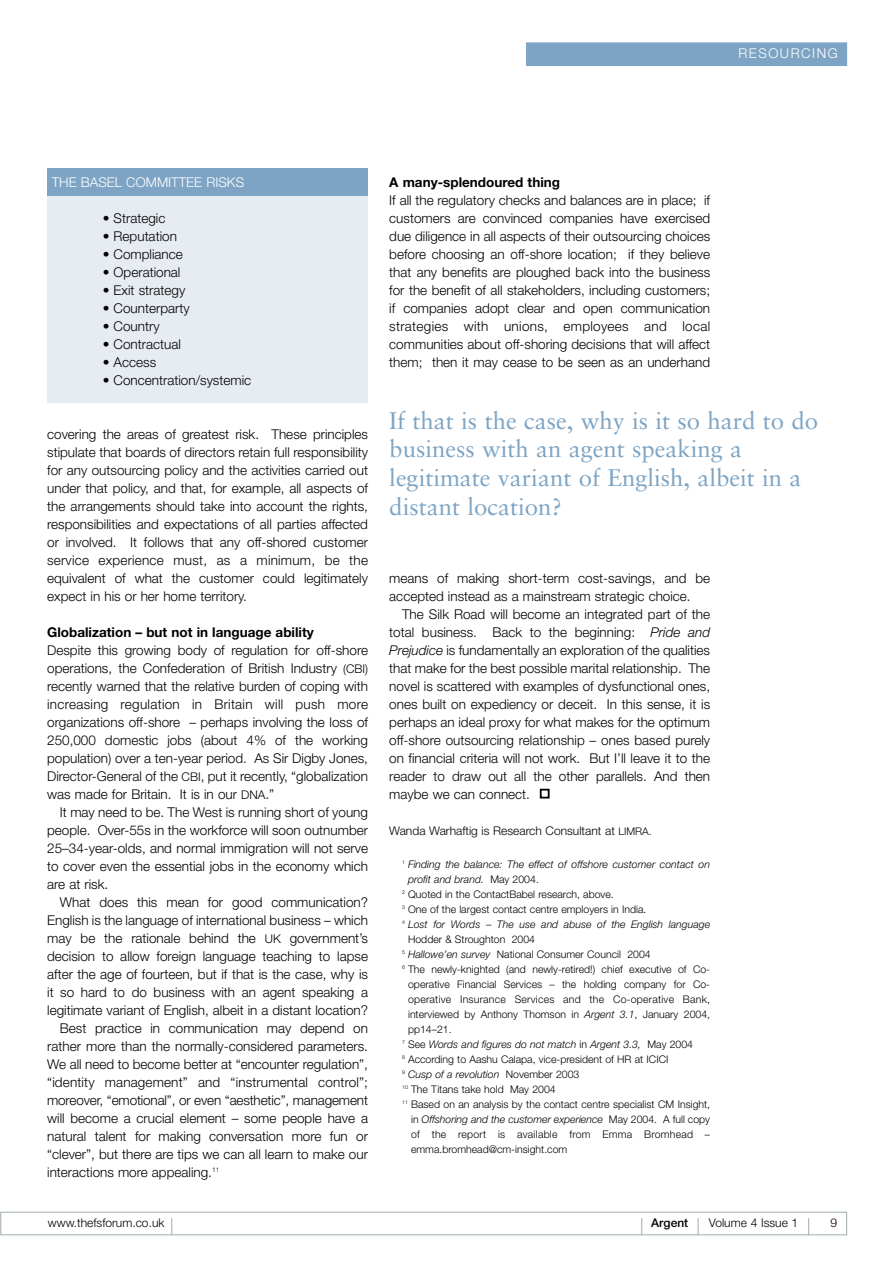
<style>
.page{position:relative;width:893px;height:1263px;background:#fff}
.page>*{position:absolute;margin:0;border:0;box-sizing:border-box;transform-origin:0 0}
.t1{font:24px/28.8px "Sabon";color:#7da4c4}
.t2{font:300 13.5px/18px "Helvetica Neue";color:#000;text-align:justify}
.t3{font:700 13.5px "Helvetica Neue";color:#000}
.t4{font:300 13.5px "Helvetica Neue";color:#fff}
.t5{font:300 13.5px "Helvetica Neue";letter-spacing:.11em;color:#fff}
.t6{font:300 12px "Helvetica Neue";color:#000}
.t7{font:500 12px "Helvetica Neue";color:#000}
.t8{font:300 10.5px "Helvetica Neue";color:#000}
.t9{font:italic 300 10.5px "Helvetica Neue";color:#000}
.t10{font:300 10.5px "Helvetica Neue";letter-spacing:.02em;color:#000}
.s1{font-size:12px}
.s2{font-style:italic}
.s3{font-size:10.5px}
.s4{font-style:normal}
</style>
<div class="page">
<div style="left:526px;top:43px;width:320px;height:23px;background:#7da4c4"></div>
<div style="left:0;top:1212px;width:847px;height:23px;border:1px solid #9fadad"></div>
<svg style="left:171px;top:1218px;width:1px;height:17px"></svg>
<svg style="left:808px;top:1218px;width:1px;height:17px"></svg>
<svg style="left:697px;top:1218px;width:1px;height:17px"></svg>
<svg style="left:641px;top:1218px;width:1px;height:17px"></svg>
<div style="left:540px;top:789px;width:9px;height:10px;border:2px solid #000"></div>
<div style="left:47px;top:169px;width:321px;height:234px;background:#e6ecf2"></div>
<div style="left:47px;top:169px;width:321px;height:27px;background:#7da4c4"></div>
<p class="t5" style="left:738px;top:48px;width:101px">RESOURCING</p>
<p class="t4" style="left:52px;top:177px;width:194px">THE BASEL COMMITTEE RISKS</p>
<p class="t2" style="left:103px;top:210px;width:64px">• Strategic</p>
<p class="t2" style="left:103px;top:228px;width:76px">• Reputation</p>
<p class="t2" style="left:103px;top:246px;width:82px">• Compliance</p>
<p class="t2" style="left:103px;top:264px;width:79px">• Operational</p>
<p class="t2" style="left:103px;top:282px;width:84px">• Exit strategy</p>
<p class="t2" style="left:103px;top:300px;width:88px">• Counterparty</p>
<p class="t2" style="left:103px;top:318px;width:58px">• Country</p>
<p class="t2" style="left:103px;top:336px;width:80px">• Contractual</p>
<p class="t2" style="left:103px;top:354px;width:55px">• Access</p>
<p class="t2" style="left:103px;top:372px;width:150px">• Concentration/systemic</p>
<p class="t2" style="left:47px;top:426px;width:322px">covering the areas of greatest risk. These principles stipulate that boards of directors retain full responsibility for any outsourcing policy and the activities carried out under that policy, and that, for example, all aspects of the arrangements should take into account the rights, responsibilities and expectations of all parties affected or involved. It follows that any off-shored customer service experience must, as a minimum, be the equivalent of what the customer could legitimately expect in his or her home territory.</p>
<p class="t3" style="left:47px;top:627px;width:268px">Globalization – but not in language ability</p>
<p class="t2" style="left:47px;top:642px;width:322px">Despite this growing body of regulation for off-shore operations, the Confederation of British Industry <span class="s1">(CBI) </span>recently warned that the relative burden of coping with increasing regulation in Britain will push more organizations off-shore – perhaps involving the loss of 250,000 domestic jobs (about 4% of the working population) over a ten-year period. As Sir Digby Jones, Director-General of the <span class="s1">CBI</span>, put it recently, “globalization was made for Britain. It is in our <span class="s1">DNA</span>.”</p>
<p class="t2" style="left:47px;top:804px;width:322px;text-indent:13px">It may need to be. The West is running short of young people. Over-55s in the workforce will soon outnumber 25–34-year-olds, and normal immigration will not serve to cover even the essential jobs in the economy which are at risk.</p>
<p class="t2" style="left:60px;top:894px;width:309px">What does this mean for good communication?</p>
<p class="t2" style="left:47px;top:912px;width:322px">English is the language of international business – which</p>
<p class="t2" style="left:47px;top:930px;width:322px">may be the rationale behind the <span class="s1">UK</span> government’s</p>
<p class="t2" style="left:47px;top:948px;width:322px">decision to allow foreign language teaching to lapse</p>
<p class="t2" style="left:47px;top:966px;width:322px">after the age of fourteen, but if that is the case, why is</p>
<p class="t2" style="left:47px;top:984px;width:322px">it so hard to do business with an agent speaking a</p>
<p class="t2" style="left:47px;top:1002px;width:322px">legitimate variant of English, albeit in a distant location?</p>
<p class="t2" style="left:60px;top:1020px;width:309px">Best practice in communication may depend on</p>
<p class="t2" style="left:47px;top:1038px;width:322px">rather more than the normally-considered parameters.</p>
<p class="t2" style="left:47px;top:1056px;width:322px">We all need to become better at “encounter regulation”,</p>
<p class="t2" style="left:47px;top:1074px;width:322px">“identity management” and “instrumental control”;</p>
<p class="t2" style="left:47px;top:1092px;width:322px">moreover, “emotional”, or even “aesthetic”, management</p>
<p class="t2" style="left:47px;top:1110px;width:322px">will become a crucial element – some people have a</p>
<p class="t2" style="left:47px;top:1128px;width:322px">natural talent for making conversation more fun or</p>
<p class="t2" style="left:47px;top:1146px;width:322px">“clever”, but there are tips we can all learn to make our</p>
<p class="t2" style="left:47px;top:1164px;width:174px">interactions more appealing.<sup>11</sup></p>
<p class="t3" style="left:389px;top:177px;width:172px">A many-splendoured thing</p>
<p class="t2" style="left:389px;top:192px;width:322px">If all the regulatory checks and balances are in place; if customers are convinced companies have exercised due diligence in all aspects of their outsourcing choices before choosing an off-shore location; if they believe that any benefits are ploughed back into the business for the benefit of all stakeholders, including customers; if companies adopt clear and open communication strategies with unions, employees and local communities about off-shoring decisions that will affect them; then it may cease to be seen as an underhand</p>
<h1 class="t1" style="left:389px;top:408px;width:430px">If that is the case, why is it so hard to do business with an agent speaking a legitimate variant of English, albeit in a distant location?</h1>
<p class="t2" style="left:389px;top:570px;width:322px">means of making short-term cost-savings, and be accepted instead as a mainstream strategic choice.</p>
<p class="t2" style="left:389px;top:606px;width:322px;text-indent:13px">The Silk Road will become an integrated part of the total business. Back to the beginning: <span class="s2">Pride and Prejudice</span> is fundamentally an exploration of the qualities that make for the best possible marital relationship. The novel is scattered with examples of dysfunctional ones, ones built on expediency or deceit. In this sense, it is perhaps an ideal proxy for what makes for the optimum off-shore outsourcing relationship – ones based purely on financial criteria will not work. But I’ll leave it to the reader to draw out all the other parallels. And then maybe we can connect.</p>
<p class="t6" style="left:389px;top:826px;width:264px">Wanda Warhaftig is Research Consultant at <span class="s3">LIMRA.</span></p>
<p class="t9" style="left:402px;top:860px;width:309px"><sup>1</sup> Finding the balance: The effect of offshore customer contact on</p>
<p class="t9" style="left:408px;top:875px;width:132px">profit and brand. <span class="s4">May 2004.</span></p>
<p class="t8" style="left:402px;top:890px;width:213px"><sup>2</sup> Quoted in the ContactBabel research, above.</p>
<p class="t8" style="left:402px;top:905px;width:246px"><sup>3</sup> One of the largest contact centre employers in India.</p>
<p class="t9" style="left:402px;top:920px;width:309px"><sup>4</sup> Lost for Words <span class="s4">–</span> The use and abuse of the English language</p>
<p class="t8" style="left:408px;top:935px;width:129px">Hodder &amp; Stroughton 2004</p>
<p class="t8" style="left:402px;top:950px;width:250px"><sup>5</sup> <span class="s2">Hallowe’en survey</span> National Consumer Council 2004</p>
<p class="t8" style="left:402px;top:965px;width:309px"><sup>6</sup> The newly-knighted (and newly-retired!) chief executive of Co-</p>
<p class="t8" style="left:408px;top:980px;width:303px">operative Financial Services – the holding company for Co-</p>
<p class="t10" style="left:408px;top:995px;width:303px">operative Insurance Services and the Co-operative Bank,</p>
<p class="t8" style="left:408px;top:1010px;width:303px">interviewed by Anthony Thomson in <span class="s2">Argent 3.1</span>, January 2004,</p>
<p class="t8" style="left:408px;top:1025px;width:45px">pp14–21.</p>
<p class="t9" style="left:402px;top:1040px;width:292px"><sup>7</sup> <span class="s4">See</span> Words and figures do not match <span class="s4">in</span> Argent 3.3, <span class="s4">May 2004</span></p>
<p class="t8" style="left:402px;top:1055px;width:268px"><sup>8</sup> According to Aashu Calapa, vice-president of HR at ICICI</p>
<p class="t9" style="left:402px;top:1070px;width:179px"><sup>9</sup> Cusp of a revolution <span class="s4">November 2003</span></p>
<p class="t8" style="left:402px;top:1085px;width:155px"><sup>10</sup> The Titans take hold May 2004</p>
<p class="t8" style="left:402px;top:1100px;width:309px"><sup>11</sup> Based on an analysis by the contact centre specialist CM Insight,</p>
<p class="t9" style="left:411px;top:1115px;width:300px"><span class="s4">in</span> Offshoring and the customer experience <span class="s4">May 2004. A full copy</span></p>
<p class="t10" style="left:411px;top:1130px;width:300px">of the report is available from Emma Bromhead –</p>
<p class="t8" style="left:411px;top:1145px;width:158px">emma.bromhead@cm-insight.com</p>
<p class="t6" style="left:48px;top:1218px;width:118px">www.thefsforum.co.uk</p>
<p class="t7" style="left:651px;top:1218px;width:38px">Argent</p>
<p class="t6" style="left:709px;top:1218px;width:91px">Volume 4 Issue 1</p>
<p class="t6" style="left:830px;top:1218px;width:8px">9</p>
</div>
